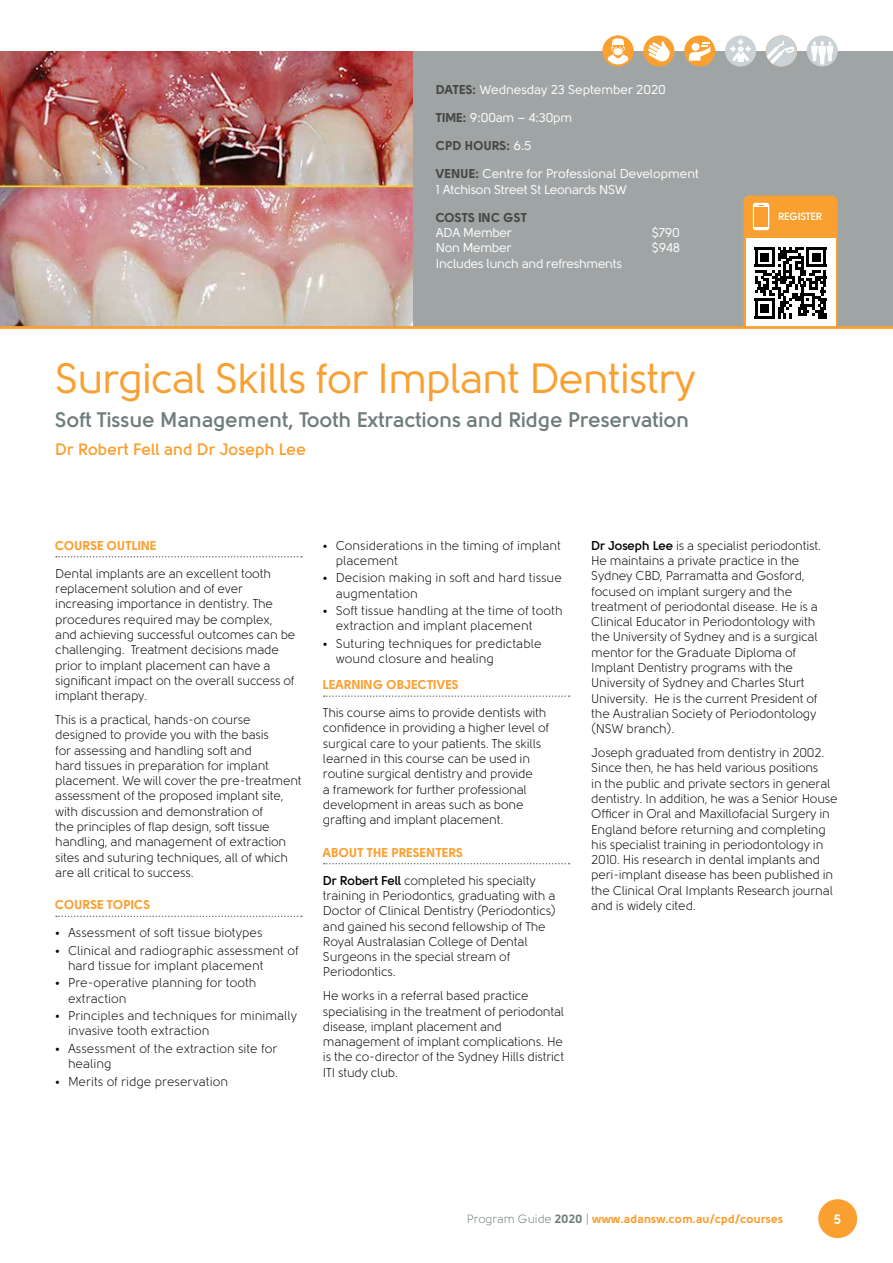
<style>
.page{position:relative;width:893px;height:1263px;background:#fff}
.page>*{position:absolute;margin:0;border:0;box-sizing:border-box;transform-origin:0 0}
.t1{font:42px "Solomon";letter-spacing:-.015em;color:#f9a031}
.t2{font:700 21px "Solomon";color:#6f7c7c}
.t3{font:700 16.5px "Solomon";color:#f9a031}
.t4{font:900 13.5px "Solomon";color:#fff}
.t5{font:12.75px/15.3px "Solomon";letter-spacing:-.015em;color:#000}
.t6{font:12.75px/28px "Solomon";letter-spacing:-.015em;color:#fff}
.t7{font:900 12.75px "Solomon";color:#f9a031}
.t8{font:900 12.75px "Solomon";color:#464645}
.t9{font:900 12px "Solomon";color:#f9a031}
.t10{font:700 10.5px "Solomon";letter-spacing:-.015em;color:#fff}
.s1{font-weight:900;color:#464645}
.s2{font-weight:700}
.s3{font-weight:400;color:#6f7c7c}
.s4{color:#6f7c7c}
</style>
<div class="page">
<div style="left:818px;top:1199px;width:39px;height:39px;background:#f9a031;border-radius:50%"></div>
<div style="left:0;top:51px;width:893px;height:276px;background:#9fa5a5"></div>
<svg style="left:56px;top:556px;width:246px;height:1px"></svg>
<svg style="left:56px;top:916px;width:246px;height:1px"></svg>
<svg style="left:324px;top:695px;width:246px;height:2px"></svg>
<svg style="left:324px;top:863px;width:246px;height:1px"></svg>
<div style="left:684px;top:36px;width:31px;height:31px;background:#f9a031;border-radius:50%"></div>
<svg style="left:689px;top:42px;width:22px;height:19px"></svg>
<div style="left:603px;top:36px;width:31px;height:31px;background:#f9a031;border-radius:50%"></div>
<svg style="left:608px;top:38px;width:20px;height:26px"></svg>
<div style="left:643px;top:36px;width:31px;height:31px;background:#f9a031;border-radius:50%"></div>
<svg style="left:648px;top:41px;width:23px;height:21px"></svg>
<div style="left:725px;top:36px;width:31px;height:31px;background:#cbd2d5;border-radius:50%"></div>
<svg style="left:730px;top:39px;width:21px;height:23px"></svg>
<div style="left:766px;top:36px;width:31px;height:31px;background:#cbd2d5;border-radius:16px"></div>
<svg style="left:766px;top:41px;width:28px;height:23px"></svg>
<div style="left:807px;top:36px;width:31px;height:31px;background:#cbd2d5;border-radius:50%"></div>
<svg style="left:811px;top:41px;width:22px;height:23px"></svg>
<svg style="left:743px;top:196px;width:95px;height:130px;background:#c1a37e"></svg>
<hr style="left:755px;top:316px;width:20px;height:2px;background:#000">
<div style="left:761px;top:304px;width:8px;height:9px;background:#000"></div>
<img style="left:0;top:51px;width:412px;height:275px">
<hr style="left:0;top:326px;width:893px;height:3px;background:#f9a031">
<p class="t6" style="left:436px;top:76px;width:231px"><span class="s1">DATES:</span> Wednesday 23 September 2020</p>
<p class="t6" style="left:436px;top:104px;width:138px"><span class="s1">TIME:</span> 9:00am – 4:30pm</p>
<p class="t6" style="left:436px;top:132px;width:265px"><span class="s1">CPD HOURS:</span> 6.5<br><span class="s1">VENUE:</span> Centre for Professional Development</p>
<p class="t6" style="left:436px;top:175px;width:193px">1 Atchison Street St Leonards NSW</p>
<p class="t8" style="left:436px;top:210px;width:93px">COSTS INC GST</p>
<p class="t6" style="left:436px;top:219px;width:78px">ADA Member</p>
<p class="t6" style="left:652px;top:219px;width:29px">$790</p>
<p class="t6" style="left:436px;top:234px;width:77px">Non Member</p>
<p class="t6" style="left:652px;top:234px;width:30px">$948</p>
<p class="t6" style="left:436px;top:249px;width:188px">Includes lunch and refreshments</p>
<h1 class="t1" style="left:55px;top:355px;width:642px">Surgical Skills for Implant Dentistry</h1>
<h2 class="t2" style="left:55px;top:407px;width:635px">Soft Tissue Management, Tooth Extractions and Ridge Preservation</h2>
<p class="t3" style="left:55px;top:440px;width:252px">Dr Robert Fell and Dr Joseph Lee</p>
<p class="t10" style="left:778px;top:211px;width:46px">REGISTER</p>
<p class="t7" style="left:55px;top:538px;width:103px">COURSE OUTLINE</p>
<p class="t5" style="left:55px;top:566px;width:242px">Dental implants are an excellent tooth replacement solution and of ever increasing importance in dentistry. The procedures required may be complex, and achieving successful outcomes can be challenging. Treatment decisions made prior to implant placement can have a significant impact on the overall success of implant therapy.</p>
<p class="t5" style="left:55px;top:712px;width:248px">This is a practical, hands-on course designed to provide you with the basis<br>for assessing and handling soft and<br>hard tissues in preparation for implant placement. We will cover the pre-treatment assessment of the proposed implant site, with discussion and demonstration of<br>the principles of flap design, soft tissue handling, and management of extraction sites and suturing techniques, all of which are all critical to success.</p>
<p class="t7" style="left:55px;top:897px;width:97px">COURSE TOPICS</p>
<p class="t5" style="left:55px;top:925px;width:209px">• Assessment of soft tissue biotypes</p>
<p class="t5" style="left:68px;top:943px;width:232px;text-indent:-13px">• Clinical and radiographic assessment of hard tissue for implant placement</p>
<p class="t5" style="left:68px;top:975px;width:190px;text-indent:-13px">• Pre-operative planning for tooth extraction</p>
<p class="t5" style="left:68px;top:1008px;width:230px;text-indent:-13px">• Principles and techniques for minimally invasive tooth extraction</p>
<p class="t5" style="left:68px;top:1041px;width:211px;text-indent:-13px">• Assessment of the extraction site for healing</p>
<p class="t5" style="left:55px;top:1074px;width:174px">• Merits of ridge preservation</p>
<p class="t5" style="left:336px;top:538px;width:227px;text-indent:-13px">• Considerations in the timing of implant placement</p>
<p class="t5" style="left:336px;top:570px;width:228px;text-indent:-13px">• Decision making in soft and hard tissue augmentation</p>
<p class="t5" style="left:336px;top:603px;width:228px;text-indent:-13px">• Soft tissue handling at the time of tooth extraction and implant placement</p>
<p class="t5" style="left:336px;top:636px;width:207px;text-indent:-13px">• Suturing techniques for predictable wound closure and healing</p>
<p class="t7" style="left:323px;top:677px;width:137px">LEARNING OBJECTIVES</p>
<p class="t5" style="left:323px;top:705px;width:228px">This course aims to provide dentists with confidence in providing a higher level of surgical care to your patients. The skills learned in this course can be used in routine surgical dentistry and provide<br>a framework for further professional development in areas such as bone grafting and implant placement.</p>
<p class="t7" style="left:323px;top:844px;width:142px">ABOUT THE PRESENTERS</p>
<p class="t5" style="left:323px;top:873px;width:234px"><span class="s2">Dr Robert Fell</span> completed his specialty training in Periodontics, graduating with a Doctor of Clinical Dentistry (Periodontics) and gained his second fellowship of The Royal Australasian College of Dental Surgeons in the special stream of Periodontics.</p>
<p class="t5" style="left:323px;top:988px;width:243px">He works in a referral based practice specialising in the treatment of periodontal disease, implant placement and management of implant complications. He is the co-director of the Sydney Hills district ITI study club.</p>
<p class="t5" style="left:591px;top:538px;width:231px"><span class="s2">Dr Joseph Lee</span> is a specialist periodontist.<br>He maintains a private practice in the Sydney CBD, Parramatta and Gosford, focused on implant surgery and the treatment of periodontal disease. He is a Clinical Educator in Periodontology with the University of Sydney and is a surgical mentor for the Graduate Diploma of Implant Dentistry programs with the University of Sydney and Charles Sturt University. He is the current President of the Australian Society of Periodontology (NSW branch).</p>
<p class="t5" style="left:591px;top:745px;width:248px">Joseph graduated from dentistry in 2002.<br>Since then, he has held various positions<br>in the public and private sectors in general dentistry. In addition, he was a Senior House Officer in Oral and Maxillofacial Surgery in England before returning and completing his specialist training in periodontology in 2010. His research in dental implants and peri-implant disease has been published in the Clinical Oral Implants Research journal and is widely cited.</p>
<p class="t9" style="left:467px;top:1212px;width:318px"><span class="s3">Program Guide</span> <span class="s4">2020</span> <span class="s3">|</span> www.adansw.com.au/cpd/courses</p>
<p class="t4" style="left:834px;top:1211px;width:9px">5</p>
</div>
